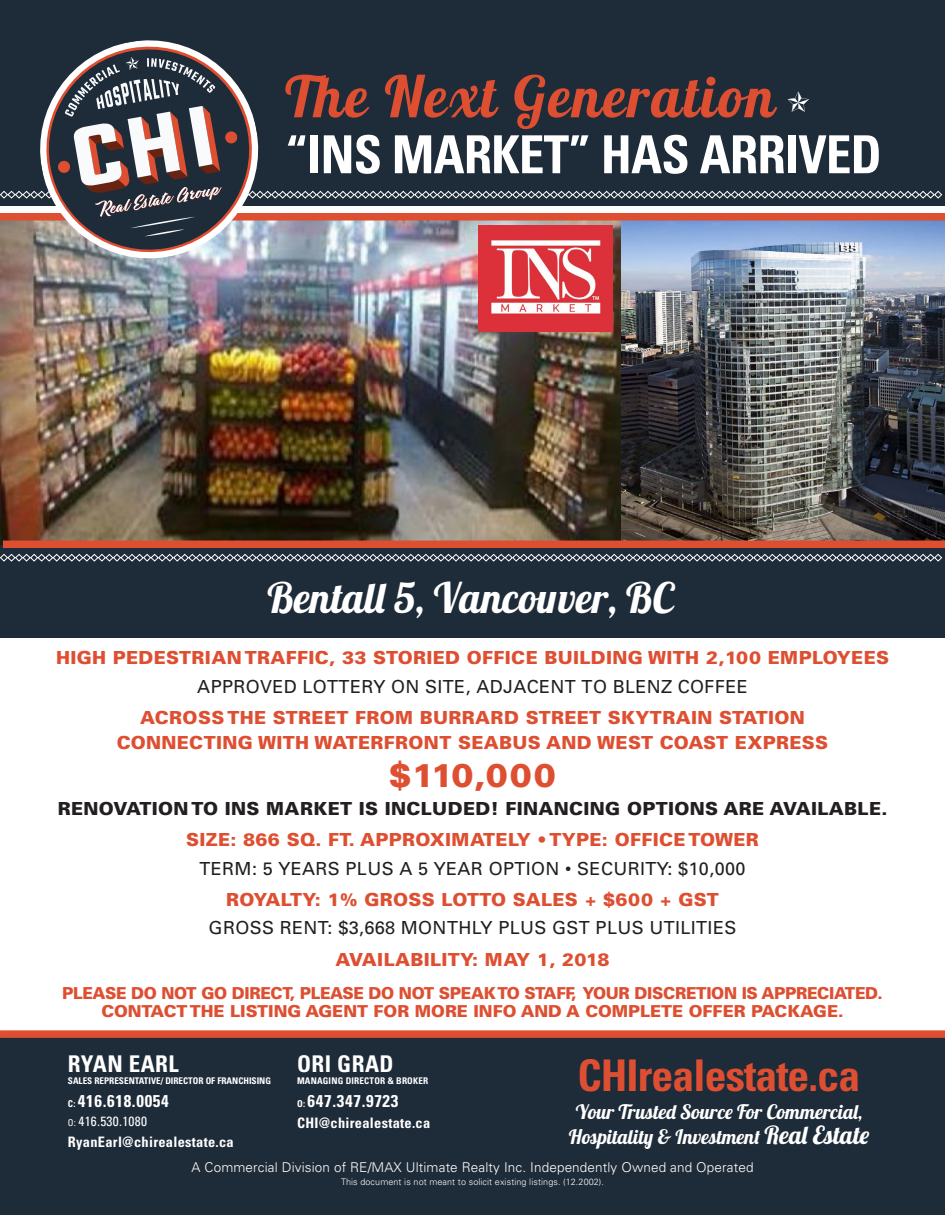
<style>
.page{position:relative;width:945px;height:1215px;background:#fff}
.page>*{position:absolute;margin:0;border:0;box-sizing:border-box;transform-origin:0 0}
.t1{font:57px "Lobster 1.4";letter-spacing:.04em;color:#de4f32}
.t2{font:700 condensed 52.5px "Univers";letter-spacing:-.015em;color:#fff}
.t3{font:700 condensed 43.65px "Univers";letter-spacing:-.02em;color:#de4f32}
.t4{font:42px "Lobster 1.4";color:#fff}
.t5{font:900 33px "Univers";letter-spacing:.01em;color:#de4f32}
.t6{font:700 condensed 23.1px "Univers";letter-spacing:.02em;color:#fff}
.t7{font:19.95px/24.9px "Lobster 1.4";color:#fff;text-align:center}
.t8{font:900 18px/25.3px "Univers";letter-spacing:.02em;color:#de4f32;text-align:center}
.t9{font:18px "Univers";letter-spacing:.02em;color:#231f20}
.t10{font:900 18px "Univers";letter-spacing:.02em;color:#231f20}
.t11{font:700 condensed 17.1px "Univers";letter-spacing:.04em;color:#fff}
.t12{font:900 16.5px/18.8px "Univers";letter-spacing:-.02em;color:#de4f32;text-align:center;scale:.95 1}
.t13{font:700 condensed 14.4px "Univers";letter-spacing:.02em;color:#fff}
.t14{font:300 13.5px "Univers";letter-spacing:.01em;color:#fff}
.t15{font:condensed 13.35px "Univers";letter-spacing:.02em;color:#fff}
.t16{font:700 condensed 9.15px "Univers";color:#fff}
.t17{font:700 condensed 9.15px "Univers";letter-spacing:.02em;color:#fff}
.t18{font:300 9px "Univers";letter-spacing:.01em;color:#fff}
.s1{font-size:9.45px}
.s2{font-size:24.9px}
</style>
<div class="page">
<div style="left:0;top:216px;width:945px;height:422px;background:#1e2b39"></div>
<img style="left:0;top:236px;width:621px;height:308px">
<img style="left:478px;top:236px;width:134px;height:96px">
<img style="left:621px;top:220px;width:324px;height:321px">
<div style="left:0;top:0;width:945px;height:206px;background:#1e2b39"></div>
<div style="left:3px;top:541px;width:942px;height:7px;background:#de4f32"></div>
<svg style="left:0;top:554px;width:943px;height:8px"></svg>
<div style="left:0;top:1034px;width:945px;height:181px;background:#1e2b39"></div>
<div style="left:0;top:1030px;width:945px;height:8px;background:#de4f32"></div>
<img style="left:31px;top:40px;width:236px;height:227px">
<svg style="left:0;top:57px;width:943px;height:179px"></svg>
<h1 class="t1" style="left:285px;top:60px;width:491px">The Next Generation</h1>
<h2 class="t2" style="left:285px;top:122px;width:598px">“INS MARKET” HAS ARRIVED</h2>
<h3 class="t4" style="left:268px;top:571px;width:408px">Bentall 5, Vancouver, BC</h3>
<p class="t8" style="left:56px;top:645px;width:834px">HIGH PEDESTRIAN TRAFFIC, 33 STORIED OFFICE BUILDING WITH 2,100 EMPLOYEES</p>
<p class="t9" style="left:197px;top:675px;width:552px">APPROVED LOTTERY ON SITE, ADJACENT TO BLENZ COFFEE</p>
<p class="t8" style="left:117px;top:704px;width:713px">ACROSS THE STREET FROM BURRARD STREET SKYTRAIN STATION<br>CONNECTING WITH WATERFRONT SEABUS AND WEST COAST EXPRESS</p>
<h3 class="t5" style="left:389px;top:754px;width:168px">$110,000</h3>
<p class="t10" style="left:58px;top:797px;width:831px">RENOVATION TO INS MARKET IS INCLUDED! FINANCING OPTIONS ARE AVAILABLE.</p>
<p class="t8" style="left:186px;top:827px;width:574px">SIZE: 866 SQ. FT. APPROXIMATELY • TYPE: OFFICE TOWER</p>
<p class="t9" style="left:200px;top:857px;width:547px">TERM: 5 YEARS PLUS A 5 YEAR OPTION • SECURITY: $10,000</p>
<p class="t8" style="left:226px;top:887px;width:494px">ROYALTY: 1% GROSS LOTTO SALES + $600 + GST</p>
<p class="t9" style="left:209px;top:917px;width:529px">GROSS RENT: $3,668 MONTHLY PLUS GST PLUS UTILITIES</p>
<p class="t8" style="left:336px;top:946px;width:275px">AVAILABILITY: MAY 1, 2018</p>
<p class="t12" style="left:62px;top:983px;width:865px">PLEASE DO NOT GO DIRECT, PLEASE DO NOT SPEAK TO STAFF, YOUR DISCRETION IS APPRECIATED.<br>CONTACT THE LISTING AGENT FOR MORE INFO AND A COMPLETE OFFER PACKAGE.</p>
<p class="t6" style="left:68px;top:1049px;width:112px">RYAN EARL</p>
<p class="t16" style="left:68px;top:1075px;width:205px">SALES REPRESENTATIVE/ DIRECTOR OF FRANCHISING</p>
<p class="t11" style="left:68px;top:1091px;width:102px"><span class="s1">C:</span> 416.618.0054</p>
<p class="t15" style="left:68px;top:1112px;width:81px"><span class="s1">O:</span> 416.530.1080</p>
<p class="t13" style="left:68px;top:1133px;width:167px">RyanEarl@chirealestate.ca</p>
<p class="t6" style="left:297px;top:1049px;width:98px">ORI GRAD</p>
<p class="t17" style="left:297px;top:1075px;width:133px">MANAGING DIRECTOR &amp; BROKER</p>
<p class="t11" style="left:297px;top:1091px;width:103px"><span class="s1">O:</span> 647.347.9723</p>
<p class="t13" style="left:297px;top:1114px;width:135px">CHI@chirealestate.ca</p>
<h3 class="t3" style="left:577px;top:1048px;width:284px">CHIrealestate.ca</h3>
<p class="t7" style="left:569px;top:1099px;width:302px">Your Trusted Source For Commercial,<br>Hospitality &amp; Investment <span class="s2">Real Estate</span></p>
<p class="t14" style="left:192px;top:1159px;width:563px">A Commercial Division of RE/MAX Ultimate Realty Inc. Independently Owned and Operated</p>
<p class="t18" style="left:341px;top:1177px;width:265px">This document is not meant to solicit existing listings. (12.2002).</p>
</div>
